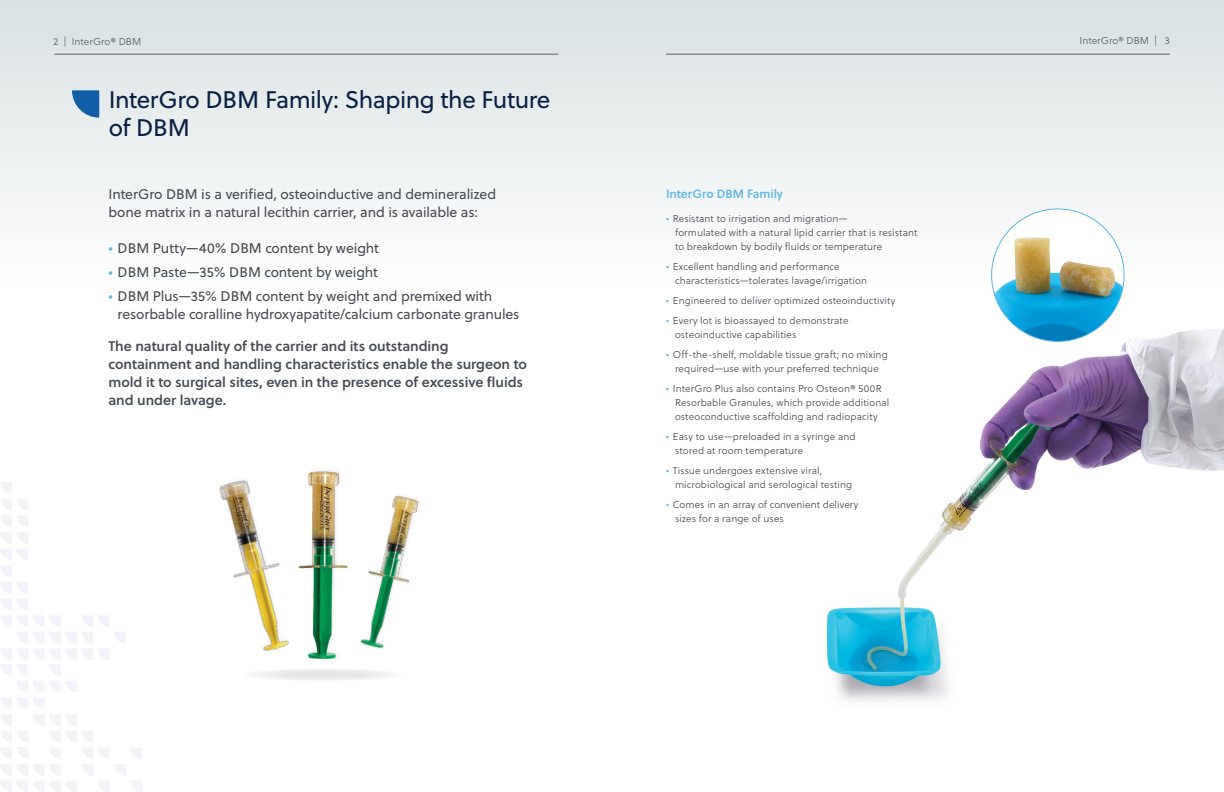
<style>
.page{position:relative;width:1224px;height:792px;background:#fff}
.page>*{position:absolute;margin:0;border:0;box-sizing:border-box;transform-origin:0 0}
.t1{font:24px/28px "Soleil";letter-spacing:-.02em;color:#091f42}
.t2{font:14px/18px "Soleil";letter-spacing:-.01em;color:#464b54}
.t3{font:14px/18px "Soleil Sb";letter-spacing:-.005em;color:#464b54}
.Subheader{font:12px "Soleil Sb";letter-spacing:-.005em;color:#60b8e4}
.t4{font:10px/14px "Soleil Lt";letter-spacing:.01em;color:#464b54}
.t5{font:10px "Soleil Lt";color:#5b5f68}
.s1{color:#5eb5e0}
</style>
<div class="page">
<div style="left:0;top:0;width:1224px;height:570px;background:linear-gradient(to bottom,#e2e8e9,#fff)"></div>
<hr style="left:666px;top:54px;width:504px;height:1px;background:#5b5f68">
<hr style="left:54px;top:54px;width:504px;height:1px;background:#5b5f68">
<svg style="left:72px;top:90px;width:27px;height:28px"></svg>
<img style="left:780px;top:328px;width:444px;height:373px">
<img style="left:992px;top:209px;width:132px;height:132px;border-radius:66px">
<img style="left:190px;top:441px;width:133px;height:210px">
<img style="left:282px;top:443px;width:73px;height:217px">
<img style="left:334px;top:450px;width:107px;height:210px">
<svg style="left:240px;top:668px;width:165px;height:13px;fill:#efeff0"></svg>
<svg style="left:0;top:482px;width:142px;height:310px"></svg>
<p class="t5" style="left:54px;top:35px;width:89px">2 | InterGro® DBM</p>
<p class="t5" style="left:1080px;top:34px;width:92px">InterGro® DBM | 3</p>
<p class="t1" style="left:109px;top:86px;width:443px">InterGro DBM Family: Shaping the Future of DBM</p>
<p class="t2" style="left:108px;top:185px;width:389px">InterGro DBM is a verified, osteoinductive and demineralized bone matrix in a natural lecithin carrier, and is available as:</p>
<p class="t2" style="left:108px;top:239px;width:272px"><span class="s1">•</span> DBM Putty—40% DBM content by weight</p>
<p class="t2" style="left:108px;top:263px;width:271px"><span class="s1">•</span> DBM Paste—35% DBM content by weight</p>
<p class="t2" style="left:117px;top:287px;width:404px;text-indent:-9px"><span class="s1">•</span> DBM Plus—35% DBM content by weight and premixed with resorbable coralline hydroxyapatite/calcium carbonate granules</p>
<p class="t3" style="left:108px;top:338px;width:420px">The natural quality of the carrier and its outstanding containment and handling characteristics enable the surgeon to mold it to surgical sites, even in the presence of excessive fluids and under lavage.</p>
<p class="Subheader" style="left:666px;top:186px;width:119px">InterGro DBM Family</p>
<p class="t4" style="left:675px;top:212px;width:244px;text-indent:-9px"><span class="s1">•</span> Resistant to irrigation and migration—<br>formulated with a natural lipid carrier that is resistant to breakdown by bodily fluids or temperature</p>
<p class="t4" style="left:675px;top:260px;width:194px;text-indent:-9px"><span class="s1">•</span> Excellent handling and performance characteristics—tolerates lavage/irrigation</p>
<p class="t4" style="left:666px;top:294px;width:231px"><span class="s1">•</span> Engineered to deliver optimized osteoinductivity</p>
<p class="t4" style="left:675px;top:314px;width:175px;text-indent:-9px"><span class="s1">•</span> Every lot is bioassayed to demonstrate osteoinductive capabilities</p>
<p class="t4" style="left:666px;top:348px;width:223px;text-align:center"><span class="s1">•</span> Off-the-shelf, moldable tissue graft; no mixing required—use with your preferred technique</p>
<p class="t4" style="left:675px;top:382px;width:216px;text-indent:-9px"><span class="s1">•</span> InterGro Plus also contains Pro Osteon® 500R<br>Resorbable Granules, which provide additional osteoconductive scaffolding and radiopacity</p>
<p class="t4" style="left:675px;top:430px;width:182px;text-indent:-9px"><span class="s1">•</span> Easy to use—preloaded in a syringe and stored at room temperature</p>
<p class="t4" style="left:675px;top:464px;width:179px;text-indent:-9px"><span class="s1">•</span> Tissue undergoes extensive viral, microbiological and serological testing</p>
<p class="t4" style="left:675px;top:498px;width:185px;text-indent:-9px"><span class="s1">•</span> Comes in an array of convenient delivery sizes for a range of uses</p>
</div>
